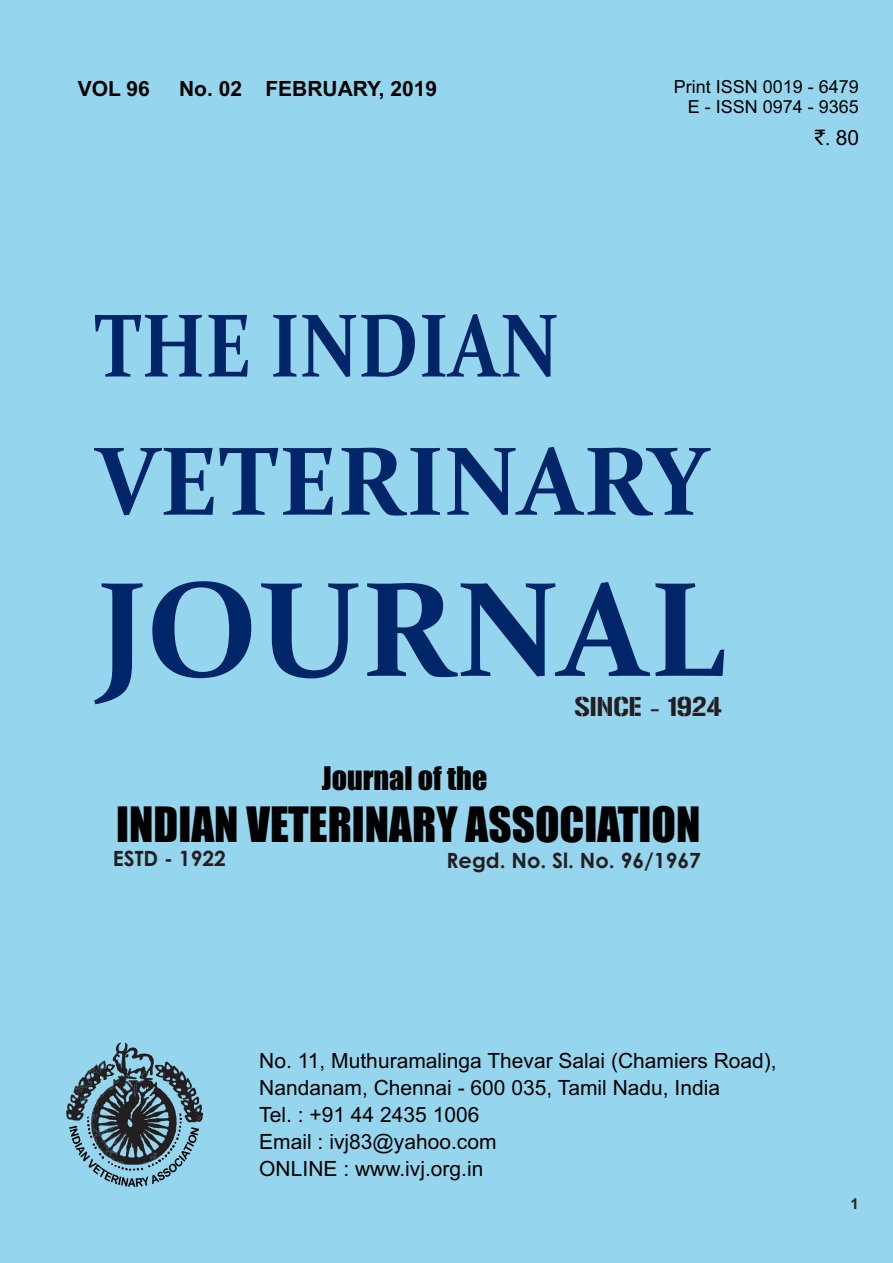
<style>
.page{position:relative;width:893px;height:1263px;background:#95d6ee}
.page>*{position:absolute;margin:0;border:0;box-sizing:border-box;transform-origin:0 0}
.t1{font:700 135px "Constantia";color:#002568}
.t2{font:700 97.5px "Constantia";color:#002568}
.t3{font:700 90px "Constantia";color:#002568;scale:.85 1}
.t4{font:45px "Impact";color:#000}
.t5{font:30px "Impact";color:#000}
.t6{font:27px "Gunplay";color:#231f20}
.t7{font:21px/27px "Arial";color:#000}
.t8{font:700 21px "Century Gothic";color:#231f20}
.t9{font:700 21px "Arial";color:#000}
.t10{font:18px/20.1px "Arial";color:#000;text-align:right}
.t11{font:700 15px "Arial";color:#231f20}
.s1{font-family:"Rupee Foradian"}
.s2{font-family:"Ebrima"}
</style>
<div class="page">
<svg style="left:66px;top:1042px;width:138px;height:145px"></svg>
<p class="t9" style="left:78px;top:81px;width:73px">VOL 96</p>
<p class="t9" style="left:179px;top:81px;width:260px">No. 02 FEBRUARY, 2019</p>
<h3 class="t3" style="left:94px;top:309px;width:548px">THE INDIAN</h3>
<p class="t10" style="left:674px;top:78px;width:187px">Print ISSN 0019 - 6479<br>E - ISSN 0974 - 9365</p>
<p class="t7" style="left:815px;top:126px;width:46px"><span class="s1">`</span><span class="s2">.</span> 80</p>
<h2 class="t2" style="left:95px;top:441px;width:615px">VETERINARY</h2>
<h1 class="t1" style="left:97px;top:574px;width:632px">JOURNAL</h1>
<p class="t6" style="left:574px;top:696px;width:149px">SINCE - 1924</p>
<h3 class="t5" style="left:322px;top:766px;width:167px">Journal of the</h3>
<h3 class="t4" style="left:116px;top:806px;width:586px">INDIAN VETERINARY ASSOCIATION</h3>
<p class="t8" style="left:113px;top:850px;width:114px">ESTD - 1922</p>
<p class="t8" style="left:446px;top:852px;width:256px">Regd. No. Sl. No. 96/1967</p>
<p class="t7" style="left:259px;top:1049px;width:519px">No. 11, Muthuramalinga Thevar Salai (Chamiers Road), Nandanam, Chennai - 600 035, Tamil Nadu, India<br>Tel. : +91 44 2435 1006<br>Email : ivj83@yahoo.com<br>ONLINE : www.ivj.org.in</p>
<p class="t11" style="left:850px;top:1198px;width:10px">1</p>
</div>
